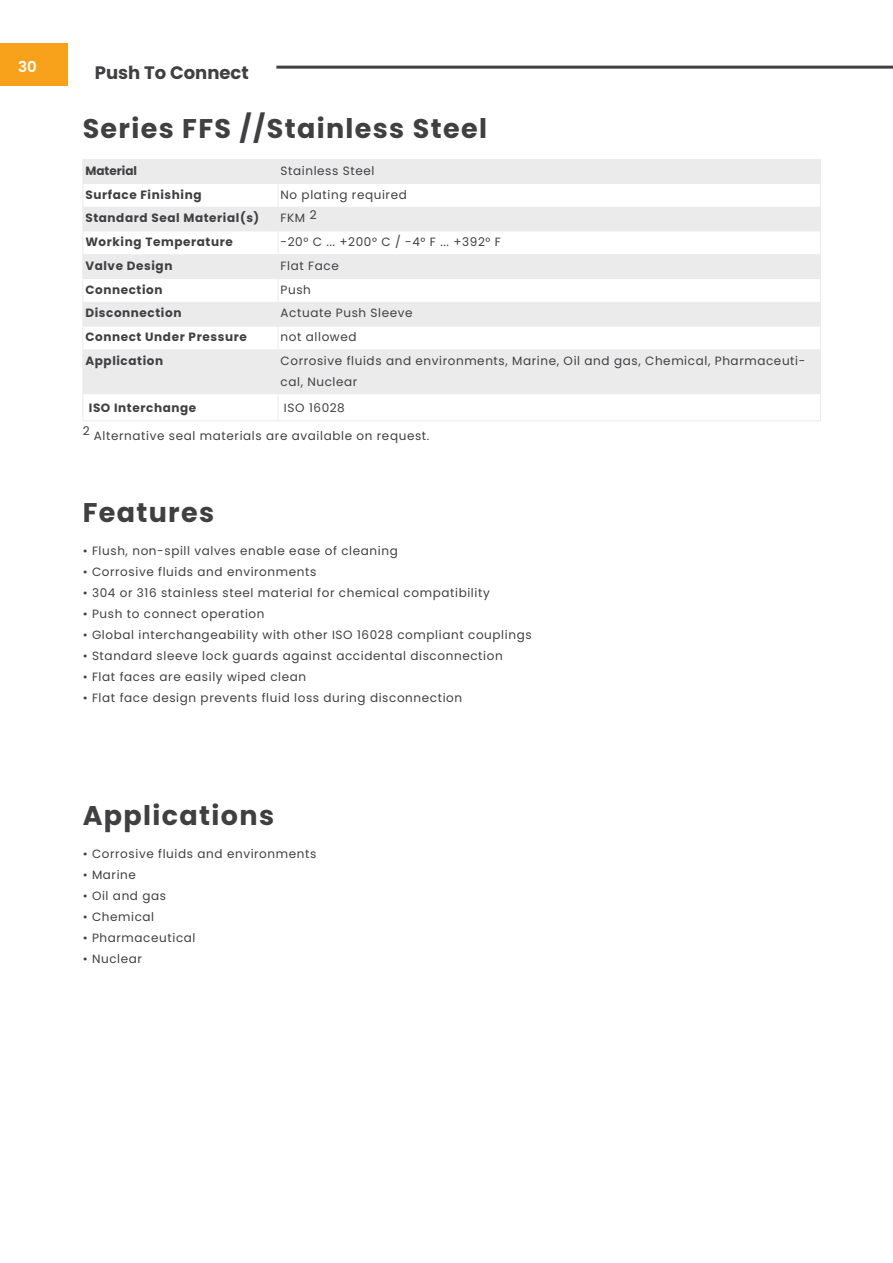
<style>
.page{position:relative;width:893px;height:1263px;background:#fff}
.page>*{position:absolute;margin:0;border:0;box-sizing:border-box;transform-origin:0 0}
.t1{font:700 27px "Poppins";letter-spacing:.05em;color:#404042}
.t2{font:700 18px "Poppins";color:#404042}
.t3{font:600 15px "Poppins";color:#fff}
.t4{font:12px/21px "Poppins";letter-spacing:.05em;color:#404042}
.t5{font:700 12px "Poppins";letter-spacing:.05em;color:#404042}
.t6{font:700 12px "Poppins";color:#404042}
</style>
<div class="page">
<svg style="left:84px;top:160px;width:736px;height:233px;fill:#ebebec"></svg>
<hr style="left:83px;top:159px;width:195px;height:1px;background:#ebebec">
<hr style="left:278px;top:159px;width:543px;height:1px;background:#ebebec">
<hr style="left:83px;top:183px;width:195px;height:1px;background:#ebebec">
<hr style="left:278px;top:183px;width:543px;height:1px;background:#ebebec">
<hr style="left:83px;top:207px;width:195px;height:1px;background:#ebebec">
<hr style="left:278px;top:207px;width:543px;height:1px;background:#ebebec">
<hr style="left:83px;top:231px;width:195px;height:1px;background:#ebebec">
<hr style="left:278px;top:231px;width:543px;height:1px;background:#ebebec">
<hr style="left:83px;top:254px;width:195px;height:1px;background:#ebebec">
<hr style="left:278px;top:254px;width:543px;height:1px;background:#ebebec">
<hr style="left:83px;top:278px;width:195px;height:1px;background:#ebebec">
<hr style="left:278px;top:278px;width:543px;height:1px;background:#ebebec">
<hr style="left:83px;top:302px;width:195px;height:1px;background:#ebebec">
<hr style="left:278px;top:302px;width:543px;height:1px;background:#ebebec">
<hr style="left:83px;top:326px;width:195px;height:1px;background:#ebebec">
<svg style="left:83px;top:160px;width:1px;height:190px"></svg>
<hr style="left:278px;top:326px;width:543px;height:1px;background:#ebebec">
<svg style="left:278px;top:160px;width:1px;height:190px"></svg>
<svg style="left:820px;top:160px;width:1px;height:190px"></svg>
<hr style="left:83px;top:350px;width:195px;height:1px;background:#ebebec">
<hr style="left:83px;top:350px;width:1px;height:43px;background:#ebebec">
<hr style="left:278px;top:350px;width:543px;height:1px;background:#ebebec">
<hr style="left:278px;top:350px;width:1px;height:43px;background:#ebebec">
<hr style="left:820px;top:350px;width:1px;height:43px;background:#ebebec">
<hr style="left:83px;top:393px;width:195px;height:1px;background:#ebebec">
<hr style="left:278px;top:393px;width:543px;height:1px;background:#ebebec">
<svg style="left:820px;top:394px;width:1px;height:27px"></svg>
<hr style="left:83px;top:421px;width:195px;height:1px;background:#ebebec">
<hr style="left:278px;top:421px;width:543px;height:1px;background:#ebebec">
<div style="left:0;top:43px;width:68px;height:42px;background:#f8a21b"></div>
<hr style="left:276px;top:66px;width:617px;height:3px;background:#404042">
<p class="t3" style="left:18px;top:58px;width:20px">30</p>
<h2 class="t2" style="left:95px;top:62px;width:156px">Push To Connect</h2>
<h1 class="t1" style="left:83px;top:113px;width:406px">Series FFS //Stainless Steel</h1>
<p class="t6" style="left:85px;top:164px;width:53px">Material</p>
<p class="t4" style="left:280px;top:160px;width:95px">Stainless Steel</p>
<p class="t5" style="left:85px;top:187px;width:118px">Surface Finishing</p>
<p class="t4" style="left:280px;top:184px;width:128px">No plating required</p>
<p class="t5" style="left:85px;top:211px;width:175px">Standard Seal Material(s)</p>
<p class="t4" style="left:280px;top:208px;width:38px">FKM 2</p>
<p class="t5" style="left:85px;top:235px;width:149px">Working Temperature</p>
<p class="t4" style="left:280px;top:231px;width:222px">-20° C ... +200° C / -4° F ... +392° F</p>
<p class="t5" style="left:85px;top:259px;width:89px">Valve Design</p>
<p class="t4" style="left:280px;top:255px;width:60px">Flat Face</p>
<p class="t5" style="left:85px;top:282px;width:79px">Connection</p>
<p class="t4" style="left:280px;top:279px;width:32px">Push</p>
<p class="t5" style="left:85px;top:306px;width:98px">Disconnection</p>
<p class="t4" style="left:280px;top:303px;width:134px">Actuate Push Sleeve</p>
<p class="t5" style="left:85px;top:330px;width:163px">Connect Under Pressure</p>
<p class="t4" style="left:280px;top:327px;width:78px">not allowed</p>
<p class="t5" style="left:85px;top:354px;width:79px">Application</p>
<p class="t4" style="left:280px;top:350px;width:526px">Corrosive fluids and environments, Marine, Oil and gas, Chemical, Pharmaceuti&shy;cal, Nuclear</p>
<p class="t5" style="left:89px;top:401px;width:109px">ISO Interchange</p>
<p class="t4" style="left:284px;top:398px;width:62px">ISO 16028</p>
<p class="t4" style="left:83px;top:425px;width:348px">2 Alternative seal materials are available on request.</p>
<h1 class="t1" style="left:83px;top:497px;width:133px">Features</h1>
<p class="t4" style="left:83px;top:541px;width:317px">• Flush, non-spill valves enable ease of cleaning</p>
<p class="t4" style="left:83px;top:562px;width:235px">• Corrosive fluids and environments</p>
<p class="t4" style="left:83px;top:583px;width:409px">• 304 or 316 stainless steel material for chemical compatibility</p>
<p class="t4" style="left:83px;top:604px;width:183px">• Push to connect operation</p>
<p class="t4" style="left:83px;top:625px;width:450px">• Global interchangeability with other ISO 16028 compliant couplings</p>
<p class="t4" style="left:83px;top:646px;width:422px">• Standard sleeve lock guards against accidental disconnection</p>
<p class="t4" style="left:83px;top:667px;width:225px">• Flat faces are easily wiped clean</p>
<p class="t4" style="left:83px;top:688px;width:381px">• Flat face design prevents fluid loss during disconnection</p>
<h1 class="t1" style="left:83px;top:800px;width:193px">Applications</h1>
<p class="t4" style="left:83px;top:843px;width:235px">• Corrosive fluids and environments</p>
<p class="t4" style="left:83px;top:864px;width:55px">• Marine</p>
<p class="t4" style="left:83px;top:885px;width:85px">• Oil and gas</p>
<p class="t4" style="left:83px;top:906px;width:73px">• Chemical</p>
<p class="t4" style="left:83px;top:927px;width:114px">• Pharmaceutical</p>
<p class="t4" style="left:83px;top:948px;width:61px">• Nuclear</p>
</div>
